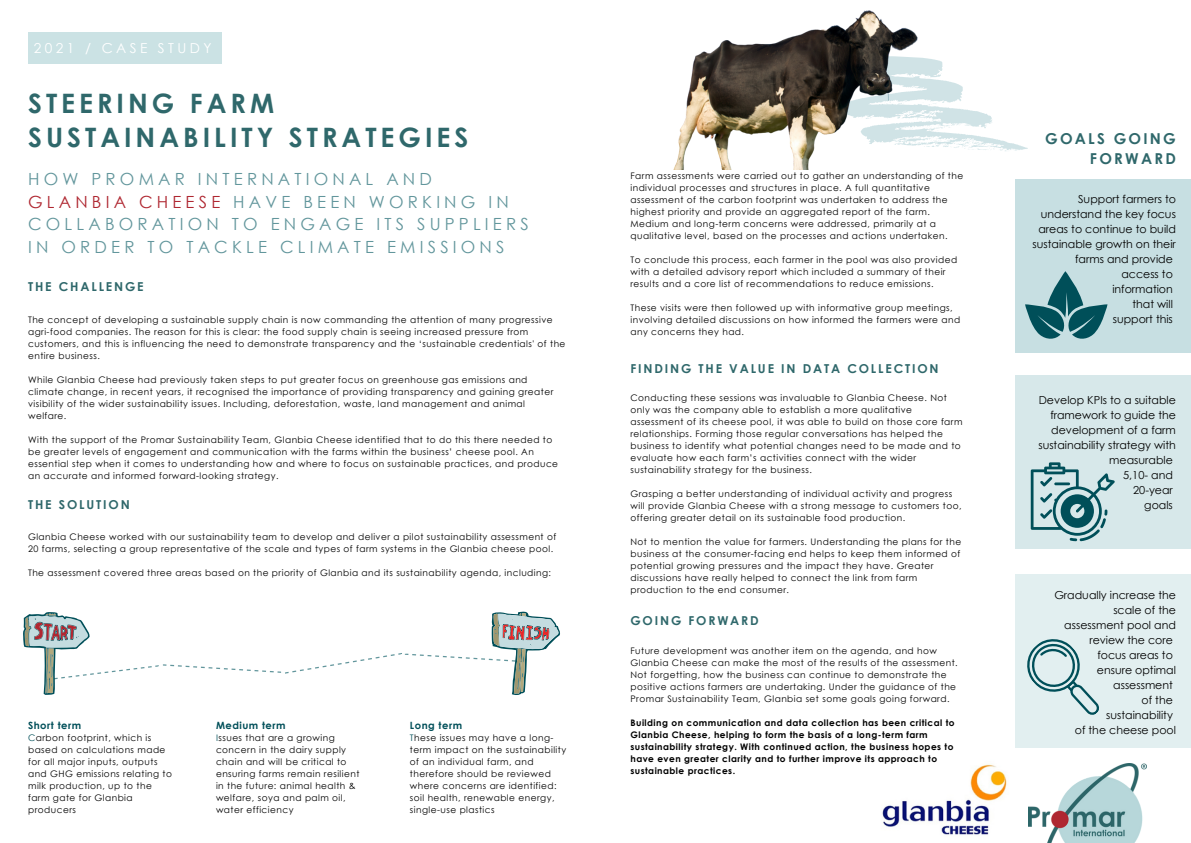
<style>
.page{position:relative;width:1191px;height:843px;background:#fff}
.page>*{position:absolute;margin:0;border:0;box-sizing:border-box;transform-origin:0 0}
.t1{font:700 26.7px/33.8px "Century Gothic";letter-spacing:.15em;color:#2f686b}
.t2{font:16.7px/22.5px "Century Gothic";letter-spacing:.25em;color:#62969c}
.t3{font:700 15px/20.2px "Century Gothic";letter-spacing:.15em;color:#2f686b;text-align:right}
.t4{font:13.7px "Century Gothic";letter-spacing:.25em;color:#fff}
.t5{font:700 12.3px "Century Gothic";letter-spacing:.15em;color:#2f686b}
.t6{font:11px/15px "Century Gothic";color:#000;text-align:right}
.t7{font:700 10px "Century Gothic";letter-spacing:.05em;color:#004f59}
.t8{font:9px/12px "Century Gothic";letter-spacing:.05em;color:#000}
.t9{font:700 9px/12px "Century Gothic";letter-spacing:.05em;color:#000}
.s1{color:#af2731}
.s2{color:#004f59}
</style>
<div class="page">
<div style="left:28px;top:32px;width:194px;height:32px;background:#cbe2e4"></div>
<img style="left:1028px;top:763px;width:117px;height:79px">
<div style="left:1015px;top:375px;width:175px;height:174px;background:#d7e8ea"></div>
<div style="left:1015px;top:179px;width:175px;height:173px;background:#c7dfe2"></div>
<div style="left:1015px;top:574px;width:175px;height:173px;background:#e2eff0"></div>
<svg style="left:1025px;top:271px;width:82px;height:68px"></svg>
<svg style="left:1030px;top:462px;width:84px;height:79px"></svg>
<svg style="left:1027px;top:639px;width:72px;height:76px"></svg>
<svg style="left:23px;top:611px;width:537px;height:83px"></svg>
<svg style="left:928px;top:58px;width:99px;height:93px"></svg>
<img style="left:882px;top:764px;width:125px;height:71px">
<img style="left:673px;top:10px;width:255px;height:159px">
<h3 class="t4" style="left:34px;top:39px;width:179px">2021 / CASE STUDY</h3>
<h1 class="t1" style="left:28px;top:86px;width:442px">STEERING FARM<br>SUSTAINABILITY STRATEGIES</h1>
<h2 class="t2" style="left:28px;top:167px;width:502px">HOW PROMAR INTERNATIONAL AND <span class="s1">GLANBIA CHEESE</span> HAVE BEEN WORKING IN COLLABORATION TO ENGAGE ITS SUPPLIERS IN ORDER TO TACKLE CLIMATE EMISSIONS</h2>
<h3 class="t5" style="left:28px;top:278px;width:117px">THE CHALLENGE</h3>
<p class="t8" style="left:28px;top:313px;width:539px">The concept of developing a sustainable supply chain is now commanding the attention of many progressive agri-food companies. The reason for this is clear: the food supply chain is seeing increased pressure from customers, and this is influencing the need to demonstrate transparency and the ‘sustainable credentials' of the entire business.</p>
<p class="t8" style="left:28px;top:373px;width:526px">While Glanbia Cheese had previously taken steps to put greater focus on greenhouse gas emissions and climate change, in recent years, it recognised the importance of providing transparency and gaining greater visibility of the wider sustainability issues. Including, deforestation, waste, land management and animal welfare.</p>
<p class="t8" style="left:28px;top:433px;width:531px">With the support of the Promar Sustainability Team, Glanbia Cheese identified that to do this there needed to be greater levels of engagement and communication with the farms within the business’ cheese pool. An essential step when it comes to understanding how and where to focus on sustainable practices, and produce an accurate and informed forward-looking strategy.</p>
<h3 class="t5" style="left:28px;top:496px;width:103px">THE SOLUTION</h3>
<p class="t8" style="left:28px;top:530px;width:529px">Glanbia Cheese worked with our sustainability team to develop and deliver a pilot sustainability assessment of<br>20 farms, selecting a group representative of the scale and types of farm systems in the Glanbia cheese pool.</p>
<p class="t8" style="left:28px;top:566px;width:524px">The assessment covered three areas based on the priority of Glanbia and its sustainability agenda, including:</p>
<p class="t7" style="left:28px;top:718px;width:55px">Short term</p>
<p class="t8" style="left:28px;top:731px;width:145px"><span class="s2">C</span>arbon footprint, which is based on calculations made for all major inputs, outputs and GHG emissions relating to milk production, up to the farm gate for Glanbia producers</p>
<p class="t7" style="left:216px;top:718px;width:71px">Medium term</p>
<p class="t8" style="left:216px;top:731px;width:145px"><span class="s2">I</span>ssues that are a growing concern in the dairy supply chain and will be critical to ensuring farms remain resilient in the future: animal health &amp; welfare, soya and palm oil, water efficiency</p>
<p class="t7" style="left:410px;top:718px;width:54px">Long term</p>
<p class="t8" style="left:410px;top:731px;width:158px"><span class="s2">T</span>hese issues may have a long&shy;term impact on the sustainability of an individual farm, and therefore should be reviewed where concerns are identified: soil health, renewable energy, single-use plastics</p>
<p class="t8" style="left:630px;top:169px;width:334px">Farm assessments were carried out to gather an understanding of the individual processes and structures in place. A full quantitative assessment of the carbon footprint was undertaken to address the highest priority and provide an aggregated report of the farm.<br>Medium and long-term concerns were addressed, primarily at a qualitative level, based on the processes and actions undertaken.</p>
<p class="t8" style="left:630px;top:253px;width:328px">To conclude this process, each farmer in the pool was also provided with a detailed advisory report which included a summary of their results and a core list of recommendations to reduce emissions.</p>
<p class="t8" style="left:630px;top:301px;width:331px">These visits were then followed up with informative group meetings, involving detailed discussions on how informed the farmers were and any concerns they had.</p>
<h3 class="t5" style="left:630px;top:360px;width:310px">FINDING THE VALUE IN DATA COLLECTION</h3>
<p class="t8" style="left:630px;top:391px;width:333px">Conducting these sessions was invaluable to Glanbia Cheese. Not only was the company able to establish a more qualitative assessment of its cheese pool, it was able to build on those core farm relationships. Forming those regular conversations has helped the business to identify what potential changes need to be made and to evaluate how each farm’s activities connect with the wider sustainability strategy for the business.</p>
<p class="t8" style="left:630px;top:487px;width:332px">Grasping a better understanding of individual activity and progress will provide Glanbia Cheese with a strong message to customers too, offering greater detail on its sustainable food production.</p>
<p class="t8" style="left:630px;top:535px;width:332px">Not to mention the value for farmers. Understanding the plans for the business at the consumer-facing end helps to keep them informed of potential growing pressures and the impact they have. Greater discussions have really helped to connect the link from farm production to the end consumer.</p>
<h3 class="t5" style="left:630px;top:612px;width:130px">GOING FORWARD</h3>
<p class="t8" style="left:630px;top:644px;width:329px">Future development was another item on the agenda, and how Glanbia Cheese can make the most of the results of the assessment.<br>Not forgetting, how the business can continue to demonstrate the positive actions farmers are undertaking. Under the guidance of the Promar Sustainability Team, Glanbia set some goals going forward.</p>
<p class="t9" style="left:630px;top:716px;width:326px">Building on communication and data collection has been critical to Glanbia Cheese, helping to form the basis of a long-term farm sustainability strategy. With continued action, the business hopes to have even greater clarity and to further improve its approach to sustainable practices.</p>
<h3 class="t3" style="left:1044px;top:128px;width:132px">GOALS GOING<br>FORWARD</h3>
<p class="t6" style="left:1032px;top:191px;width:145px">Support farmers to understand the key focus areas to continue to build sustainable growth on their farms and provide<br>access to<br>information<br>that will<br>support this</p>
<p class="t6" style="left:1038px;top:392px;width:139px">Develop KPIs to a suitable framework to guide the development of a farm sustainability strategy with measurable<br>5,10- and<br>20-year<br>goals</p>
<p class="t6" style="left:1054px;top:586px;width:123px">Gradually increase the scale of the assessment pool and review the core<br>focus areas to<br>ensure optimal assessment<br>of the<br>sustainability<br>of the cheese pool</p>
</div>
